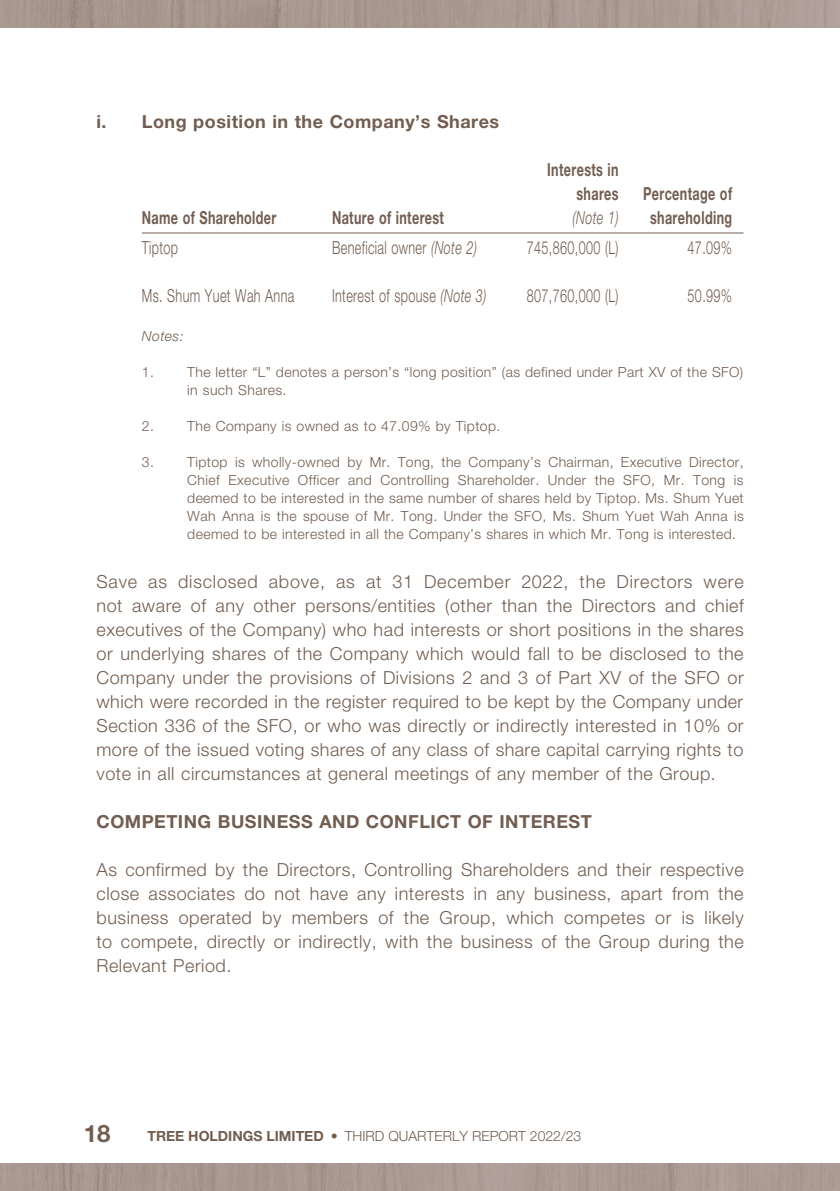
<style>
.page{position:relative;width:840px;height:1191px;background:#fff}
.page>*{position:absolute;margin:0;border:0;box-sizing:border-box;transform-origin:0 0}
.t1{font:700 24px "Helvetica Neue LT Std";color:#725d51}
.t2{font:300 18px/24px "Helvetica Neue LT Std";letter-spacing:.03em;color:#725d51;text-align:justify}
.t3{font:300 18px "Helvetica Neue LT Std";letter-spacing:.03em;color:#725d51;scale:.7 1}
.t4{font:700 18px/24px "Helvetica Neue LT Std";letter-spacing:.03em;color:#725d51;text-align:right;scale:.7 1}
.t5{font:700 18px "Helvetica Neue LT Std";letter-spacing:.03em;color:#725d51}
.t6{font:italic 300 18px "Helvetica Neue LT Std";color:#725d51;scale:.7 1}
.t7{font:300 14px/18px "Helvetica Neue LT Std";letter-spacing:.03em;color:#725d51}
.t8{font:300 14px "Helvetica Neue LT Std";color:#725d51}
.t9{font:italic 300 14px "Helvetica Neue LT Std";letter-spacing:.03em;color:#725d51}
.s1{font-style:italic}
.s2{font-weight:700}
</style>
<div class="page">
<img style="left:0;top:0;width:840px;height:1191px">
<div style="left:0;top:28px;width:839px;height:1134px;background:#fff"></div>
<hr style="left:142px;top:232px;width:190px;height:1px;background:#725d51">
<hr style="left:332px;top:232px;width:161px;height:1px;background:#725d51">
<hr style="left:493px;top:232px;width:136px;height:1px;background:#725d51">
<hr style="left:629px;top:232px;width:114px;height:1px;background:#725d51">
<p class="t5" style="left:96px;top:111px;width:404px">i. Long position in the Company’s Shares</p>
<p class="t4" style="left:142px;top:206px;width:194px">Name of Shareholder</p>
<p class="t4" style="left:332px;top:206px;width:161px">Nature of interest</p>
<p class="t4" style="left:547px;top:158px;width:104px">Interests in shares</p>
<p class="t6" style="left:572px;top:207px;width:67px">(Note 1)</p>
<p class="t4" style="left:642px;top:182px;width:129px;text-align:center">Percentage of shareholding</p>
<p class="t3" style="left:142px;top:237px;width:53px">Tiptop</p>
<p class="t3" style="left:332px;top:237px;width:209px">Beneficial owner <span class="s1">(Note 2)</span></p>
<p class="t3" style="left:526px;top:237px;width:132px">745,860,000 (L)</p>
<p class="t3" style="left:687px;top:237px;width:65px">47.09%</p>
<p class="t3" style="left:142px;top:285px;width:219px">Ms. Shum Yuet Wah Anna</p>
<p class="t3" style="left:332px;top:285px;width:222px">Interest of spouse <span class="s1">(Note 3)</span></p>
<p class="t3" style="left:526px;top:285px;width:132px">807,760,000 (L)</p>
<p class="t3" style="left:687px;top:285px;width:65px">50.99%</p>
<p class="t9" style="left:142px;top:328px;width:43px">Notes:</p>
<p class="t7" style="left:187px;top:363px;width:557px;text-indent:-45px">1. The letter “L” denotes a person’s “long position” (as defined under Part XV of the SFO) in such Shares.</p>
<p class="t7" style="left:142px;top:417px;width:360px">2. The Company is owned as to 47.09% by Tiptop.</p>
<p class="t7" style="left:187px;top:453px;width:557px;text-align:justify;text-indent:-45px">3. Tiptop is wholly-owned by Mr. Tong, the Company’s Chairman, Executive Director, Chief Executive Officer and Controlling Shareholder. Under the SFO, Mr. Tong is deemed to be interested in the same number of shares held by Tiptop. Ms. Shum Yuet Wah Anna is the spouse of Mr. Tong. Under the SFO, Ms. Shum Yuet Wah Anna is deemed to be interested in all the Company’s shares in which Mr. Tong is interested.</p>
<p class="t2" style="left:96px;top:569px;width:648px">Save as disclosed above, as at 31 December 2022, the Directors were not aware of any other persons/entities (other than the Directors and chief executives of the Company) who had interests or short positions in the shares or underlying shares of the Company which would fall to be disclosed to the Company under the provisions of Divisions 2 and 3 of Part XV of the SFO or which were recorded in the register required to be kept by the Company under Section 336 of the SFO, or who was directly or indirectly interested in 10% or more of the issued voting shares of any class of share capital carrying rights to vote in all circumstances at general meetings of any member of the Group.</p>
<p class="t5" style="left:96px;top:810px;width:496px">COMPETING BUSINESS AND CONFLICT OF INTEREST</p>
<p class="t2" style="left:96px;top:856px;width:648px">As confirmed by the Directors, Controlling Shareholders and their respective close associates do not have any interests in any business, apart from the business operated by members of the Group, which competes or is likely to compete, directly or indirectly, with the business of the Group during the Relevant Period.</p>
<h1 class="t1" style="left:84px;top:1118px;width:28px">18</h1>
<p class="t8" style="left:147px;top:1127px;width:435px"><span class="s2">TREE HOLDINGS LIMITED</span> • THIRD QUARTERLY REPORT 2022/23</p>
</div>
